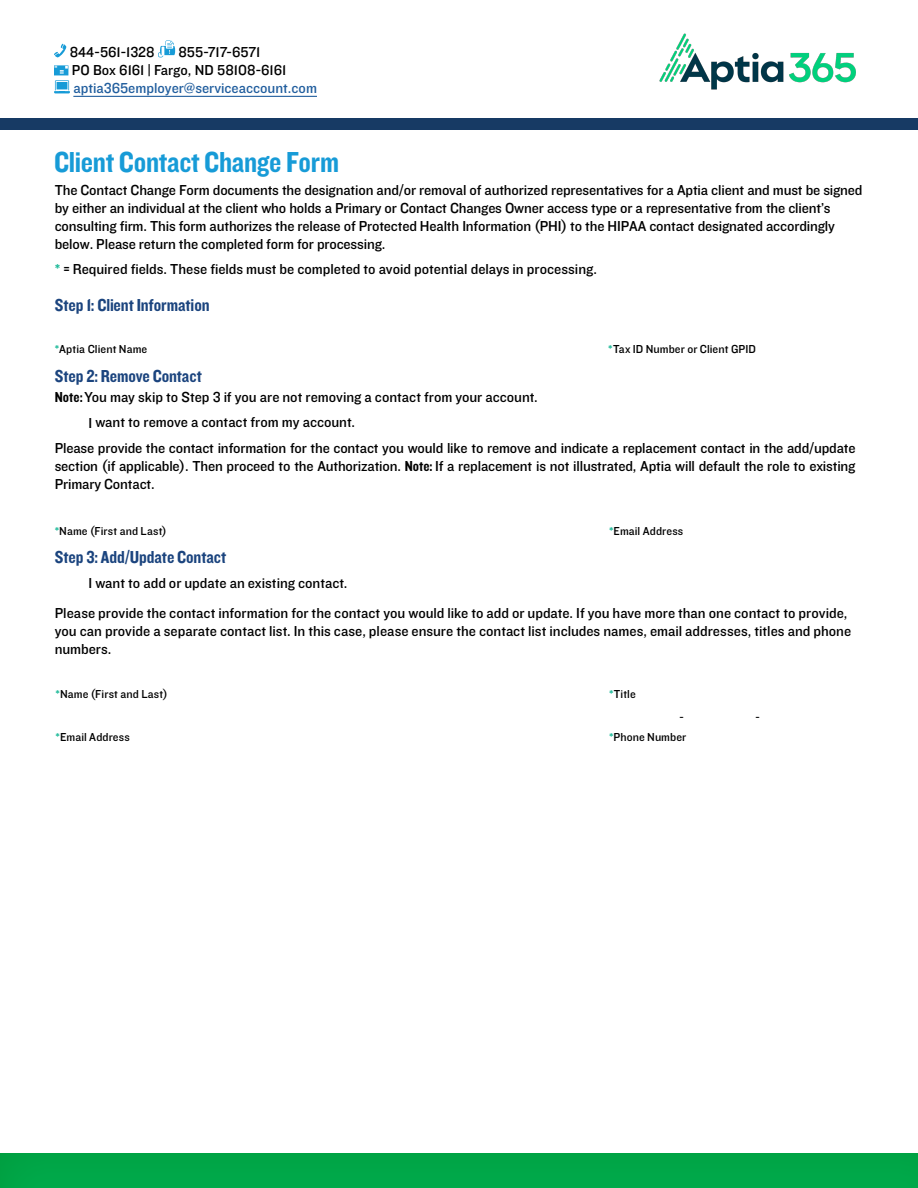
<style>
.page{position:relative;width:918px;height:1188px;background:#fff}
.page>*{position:absolute;margin:0;border:0;box-sizing:border-box;transform-origin:0 0}
.body{font:30px "Knockout 50 Welterweight";letter-spacing:-.01em;color:#179bd7}
.body-2{font:18px "Knockout 50 Welterweight";letter-spacing:-.005em;color:#1b447e}
.body-3{font:15px/18px "Knockout 31 Junior Middlewt";letter-spacing:-.01em;color:#000}
.t1{font:15px "Knockout 31 Junior Middlewt";color:#215e9e}
.body-4{font:12px "Knockout 31 Junior Middlewt";letter-spacing:.01em;color:#000}
.s1{color:#15b795}
.s2{font-family:"Knockout 50 Welterweight"}
</style>
<div class="page">
<div style="left:0;top:1141px;width:918px;height:47px;background:#00ab4c;opacity:.3"></div>
<div style="left:0;top:118px;width:918px;height:12px;background:#173a64"></div>
<svg style="left:54px;top:43px;width:12px;height:14px"></svg>
<svg style="left:158px;top:40px;width:18px;height:17px"></svg>
<svg style="left:54px;top:65px;width:16px;height:28px"></svg>
<hr style="left:73px;top:96px;width:244px;height:1px;background:#215e9e">
<img style="left:659px;top:33px;width:197px;height:57px">
<p class="body-3" style="left:70px;top:43px;width:86px">844-561-1328</p>
<p class="body-3" style="left:72px;top:43px;width:216px;text-indent:107px">855-717-6571<br>PO Box 6161 | Fargo, ND 58108-6161</p>
<p class="t1" style="left:73px;top:78px;width:245px">aptia365employer@serviceaccount.com</p>
<p class="body" style="left:54px;top:143px;width:287px">Client Contact Change Form</p>
<p class="body-3" style="left:55px;top:180px;width:809px">The Contact Change Form documents the designation and/or removal of authorized representatives for a Aptia client and must be signed by either an individual at the client who holds a Primary or Contact Changes Owner access type or a representative from the client’s consulting firm. This form authorizes the release of Protected Health Information (PHI) to the HIPAA contact designated accordingly below. Please return the completed form for processing.</p>
<p class="body-3" style="left:55px;top:259px;width:544px"><span class="s1">*</span> = Required fields. These fields must be completed to avoid potential delays in processing.</p>
<p class="body-2" style="left:55px;top:293px;width:156px">Step 1: Client Information</p>
<p class="body-4" style="left:55px;top:341px;width:94px"><span class="s1">*</span>Aptia Client Name</p>
<p class="body-2" style="left:55px;top:364px;width:149px">Step 2: Remove Contact</p>
<p class="body-3" style="left:55px;top:387px;width:485px"><span class="s2">Note:</span>You may skip to Step 3 if you are not removing a contact from your account.</p>
<p class="body-4" style="left:608px;top:341px;width:149px"><span class="s1">*</span>Tax ID Number or Client GPID</p>
<p class="body-3" style="left:55px;top:409px;width:802px;line-height:25.5px;text-indent:34px">I want to remove a contact from my account.<br>Please provide the contact information for the contact you would like to remove and indicate a replacement contact in the add/update</p>
<p class="body-3" style="left:55px;top:456px;width:802px">section (if applicable). Then proceed to the Authorization. <span class="s2">Note:</span> If a replacement is not illustrated, Aptia will default the role to existing<br>Primary Contact.</p>
<p class="body-4" style="left:55px;top:523px;width:114px"><span class="s1">*</span>Name (First and Last)</p>
<p class="body-2" style="left:55px;top:546px;width:173px">Step 3: Add/Update Contact</p>
<p class="body-4" style="left:609px;top:523px;width:76px"><span class="s1">*</span>Email Address</p>
<p class="body-3" style="left:88px;top:573px;width:261px">I want to add or update an existing contact.</p>
<p class="body-3" style="left:55px;top:603px;width:798px">Please provide the contact information for the contact you would like to add or update. If you have more than one contact to provide, you can provide a separate contact list. In this case, please ensure the contact list includes names, email addresses, titles and phone numbers.</p>
<p class="body-4" style="left:56px;top:686px;width:114px"><span class="s1">*</span>Name (First and Last)</p>
<p class="body-4" style="left:56px;top:729px;width:76px"><span class="s1">*</span>Email Address</p>
<p class="body-4" style="left:609px;top:729px;width:79px"><span class="s1">*</span>Phone Number</p>
<p class="body-4" style="left:609px;top:686px;width:28px"><span class="s1">*</span>Title</p>
<p class="body-4" style="left:680px;top:709px;width:6px">-</p>
<p class="body-4" style="left:756px;top:709px;width:6px">-</p>
</div>
